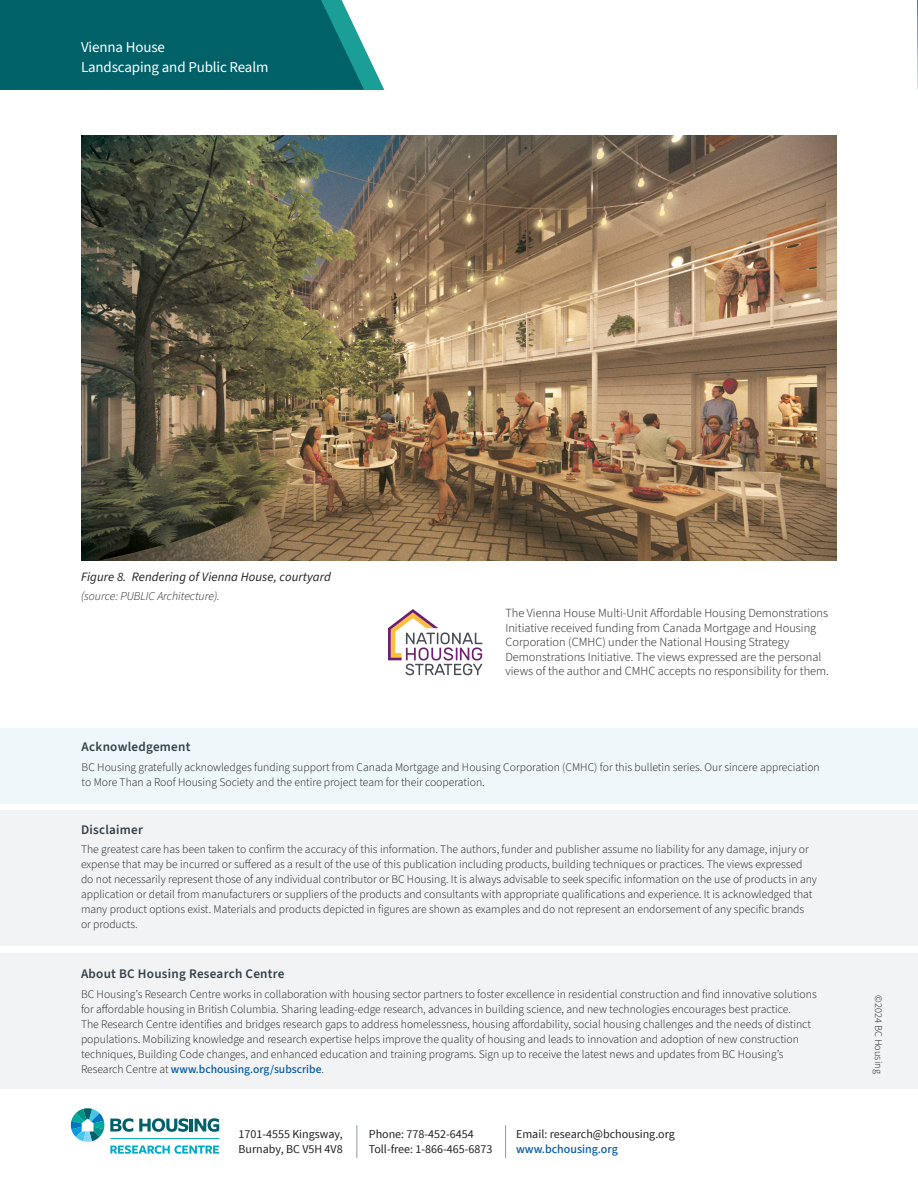
<style>
.page{position:relative;width:918px;height:1188px;background:#fff}
.page>*{position:absolute;margin:0;border:0;box-sizing:border-box;transform-origin:0 0}
.t1{font:15px/19.5px "Source Sans 3";letter-spacing:-.01em;color:#fff}
._2_Facts_and_figures{font:600 13.2px "Source Sans 3";letter-spacing:.02em;color:#313f48}
._5_Photo_captions{font:italic 12.75px "Source Sans 3";letter-spacing:.01em;color:#231f20}
._00_OVERLAY_photo{font:300 12.3px/14.4px "Source Sans 3";color:#231f20}
.Disclaimer_Copy{font:12px/15px "Source Sans Pro";color:#231f20}
._555_Photo_credit{font:italic 300 12px "Source Sans 3";color:#231f20}
.About_BC_Housing{font:300 11.7px/15px "Source Sans 3";color:#231f20}
.CS_Chart_copy{font:300 10.35px "Source Sans 3";color:#231f20}
.s1{font-weight:500;color:#0158a4}
.s2{font-family:"Source Sans 3";font-weight:500;color:#0158a4}
</style>
<div class="page">
<svg style="left:917px;top:0;width:1px;height:90px"></svg>
<svg style="left:0;top:0;width:384px;height:90px;background:#0d6b72"></svg>
<div style="left:0;top:811px;width:918px;height:135px;background:#f2f3f4"></div>
<div style="left:0;top:953px;width:918px;height:136px;background:#f2f3f4"></div>
<div style="left:0;top:729px;width:918px;height:75px;background:#eef7fa"></div>
<hr style="left:357px;top:1125px;width:1px;height:33px;background:#8c99a2">
<svg style="left:71px;top:1108px;width:148px;height:46px"></svg>
<hr style="left:505px;top:1125px;width:1px;height:33px;background:#8c99a2">
<svg style="left:388px;top:609px;width:94px;height:66px"></svg>
<img style="left:81px;top:135px;width:756px;height:426px">
<p class="t1" style="left:81px;top:38px;width:189px">Vienna House<br>Landscaping and Public Realm</p>
<p class="_5_Photo_captions" style="left:81px;top:569px;width:252px">Figure 8. Rendering of Vienna House, courtyard</p>
<p class="_555_Photo_credit" style="left:81px;top:589px;width:140px">(source: PUBLIC Architecture).</p>
<p class="_00_OVERLAY_photo" style="left:505px;top:606px;width:325px">The Vienna House Multi-Unit Affordable Housing Demonstrations Initiative received funding from Canada Mortgage and Housing Corporation (CMHC) under the National Housing Strategy Demonstrations Initiative. The views expressed are the personal views of the author and CMHC accepts no responsibility for them.</p>
<p class="_2_Facts_and_figures" style="left:82px;top:739px;width:110px">Acknowledgement</p>
<p class="About_BC_Housing" style="left:82px;top:760px;width:740px">BC Housing gratefully acknowledges funding support from Canada Mortgage and Housing Corporation (CMHC) for this bulletin series. Our sincere appreciation to More Than a Roof Housing Society and the entire project team for their cooperation.</p>
<p class="_2_Facts_and_figures" style="left:81px;top:821px;width:64px">Disclaimer</p>
<p class="About_BC_Housing" style="left:81px;top:842px;width:737px">The greatest care has been taken to confirm the accuracy of this information. The authors, funder and publisher assume no liability for any damage, injury or expense that may be incurred or suffered as a result of the use of this publication including products, building techniques or practices. The views expressed do not necessarily represent those of any individual contributor or BC Housing. It is always advisable to seek specific information on the use of products in any application or detail from manufacturers or suppliers of the products and consultants with appropriate qualifications and experience. It is acknowledged that many product options exist. Materials and products depicted in figures are shown as examples and do not represent an endorsement of any specific brands or products.</p>
<p class="_2_Facts_and_figures" style="left:81px;top:966px;width:205px">About BC Housing Research Centre</p>
<p class="About_BC_Housing" style="left:81px;top:987px;width:737px">BC Housing’s Research Centre works in collaboration with housing sector partners to foster excellence in residential construction and find innovative solutions for affordable housing in British Columbia. Sharing leading-edge research, advances in building science, and new technologies encourages best practice.<br>The Research Centre identifies and bridges research gaps to address homelessness, housing affordability, social housing challenges and the needs of distinct populations. Mobilizing knowledge and research expertise helps improve the quality of housing and leads to innovation and adoption of new construction techniques, Building Code changes, and enhanced education and training programs. Sign up to receive the latest news and updates from BC Housing’s Research Centre at <span class="s1">www.bchousing.org/subscribe</span>.</p>
<p class="Disclaimer_Copy" style="left:239px;top:1127px;width:106px">1701-4555 Kingsway,<br>Burnaby, BC V5H 4V8</p>
<p class="Disclaimer_Copy" style="left:516px;top:1127px;width:160px">Email: research@bchousing.org <span class="s2">www.bchousing.org</span></p>
<p class="Disclaimer_Copy" style="left:369px;top:1127px;width:125px">Phone: 778-452-6454<br>Toll-free: 1-866-465-6873</p>
<p class="CS_Chart_copy" style="left:885px;top:995px;width:80px;rotate:90deg">©2024 BC Housing</p>
</div>
